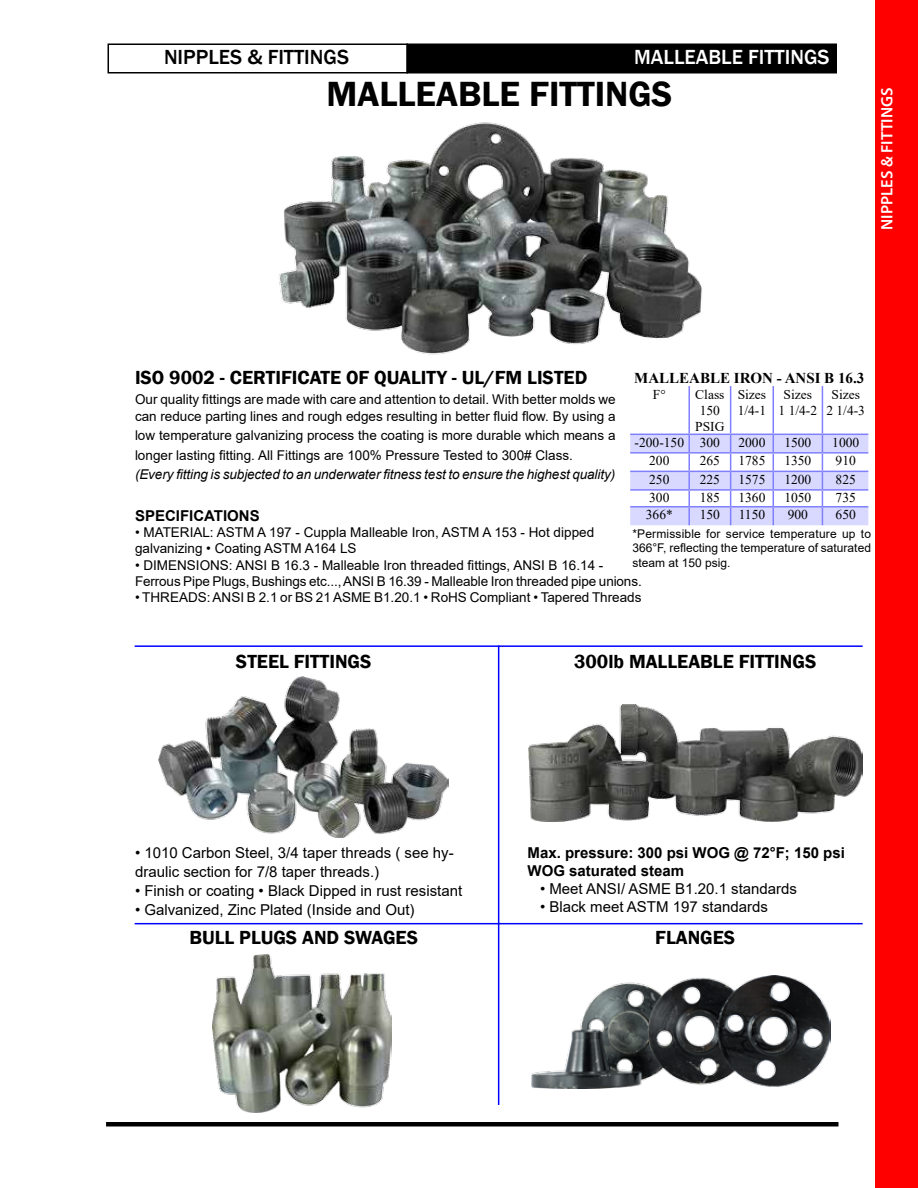
<style>
.page{position:relative;width:918px;height:1188px;background:#fff}
.page>*{position:absolute;margin:0;border:0;box-sizing:border-box;transform-origin:0 0}
.t1{font:600 36px "Franklin Gothic";color:#000}
.t2{font:500 21px "Franklin Gothic";color:#fff}
.t3{font:500 21px "Franklin Gothic";color:#000}
.t4{font:600 19.5px "Franklin Gothic";color:#000}
.t5{font:600 16.5px "Myriad Pro";color:#fff}
.t6{font:15px/19px "Arial";color:#000}
.t7{font:700 15px/18px "Arial";color:#000}
.t8{font:700 15px "Times New Roman";color:#000}
.t9{font:13.5px/16.2px "Arial";color:#000}
.t10{font:13.5px/16.2px "Times New Roman";color:#000;text-align:center}
.t11{font:italic 13.5px "Arial";letter-spacing:-.005em;color:#000}
.t12{font:12px/14.4px "Arial";color:#000;text-align:justify}
</style>
<div class="page">
<div style="left:407px;top:44px;width:429px;height:29px;background:#000"></div>
<div style="left:406px;top:44px;width:431px;height:30px;border:2px solid #000"></div>
<div style="left:108px;top:44px;width:300px;height:30px;border:2px solid #000"></div>
<hr style="left:106px;top:1122px;width:733px;height:4px;background:#000">
<img style="left:528px;top:705px;width:335px;height:116px">
<hr style="left:135px;top:645px;width:728px;height:2px;background:#00f">
<hr style="left:135px;top:923px;width:728px;height:1px;background:#00f">
<hr style="left:498px;top:645px;width:1px;height:460px;background:#00f">
<div style="left:876px;top:0;width:42px;height:1188px;background:#f00"></div>
<hr style="left:688px;top:386px;width:2px;height:48px;background:#8080ff">
<hr style="left:730px;top:386px;width:1px;height:48px;background:#8080ff">
<hr style="left:773px;top:386px;width:1px;height:48px;background:#8080ff">
<hr style="left:822px;top:386px;width:1px;height:48px;background:#8080ff">
<svg style="left:630px;top:434px;width:238px;height:91px"></svg>
<img style="left:279px;top:122px;width:423px;height:233px">
<img style="left:159px;top:677px;width:290px;height:160px">
<img style="left:212px;top:955px;width:180px;height:157px">
<img style="left:531px;top:976px;width:299px;height:113px">
<h2 class="t3" style="left:164px;top:44px;width:187px">NIPPLES &amp; FITTINGS</h2>
<h2 class="t2" style="left:634px;top:44px;width:197px">MALLEABLE FITTINGS</h2>
<h1 class="t1" style="left:327px;top:72px;width:347px">MALLEABLE FITTINGS</h1>
<p class="t5" style="left:877px;top:230px;width:144px;rotate:-90deg">NIPPLES &amp; FITTINGS</p>
<h3 class="t4" style="left:135px;top:366px;width:454px">ISO 9002 - CERTIFICATE OF QUALITY - UL/FM LISTED</h3>
<p class="t8" style="left:634px;top:367px;width:232px">MALLEABLE IRON - ANSI B 16.3</p>
<p class="t10" style="left:653px;top:386px;width:14px">F°</p>
<p class="t10" style="left:695px;top:386px;width:31px">Class<br>150<br>PSIG</p>
<p class="t10" style="left:738px;top:386px;width:30px;text-align:left">Sizes<br>1/4-1</p>
<p class="t10" style="left:779px;top:386px;width:40px">Sizes<br>1 1/4-2</p>
<p class="t10" style="left:826px;top:386px;width:40px">Sizes<br>2 1/4-3</p>
<p class="t10" style="left:635px;top:434px;width:87px">-200-150 300</p>
<p class="t10" style="left:738px;top:434px;width:28px">2000</p>
<p class="t10" style="left:784px;top:434px;width:28px">1500</p>
<p class="t10" style="left:832px;top:434px;width:28px">1000</p>
<p class="t10" style="left:649px;top:452px;width:22px">200</p>
<p class="t10" style="left:700px;top:452px;width:22px">265</p>
<p class="t10" style="left:738px;top:452px;width:28px">1785</p>
<p class="t10" style="left:784px;top:452px;width:28px">1350</p>
<p class="t10" style="left:836px;top:452px;width:22px">910</p>
<p class="t10" style="left:649px;top:471px;width:22px">250</p>
<p class="t10" style="left:700px;top:471px;width:22px">225</p>
<p class="t10" style="left:738px;top:471px;width:28px">1575</p>
<p class="t10" style="left:784px;top:471px;width:28px">1200</p>
<p class="t10" style="left:836px;top:471px;width:22px">825</p>
<p class="t10" style="left:649px;top:489px;width:22px">300</p>
<p class="t10" style="left:700px;top:489px;width:22px">185</p>
<p class="t10" style="left:738px;top:489px;width:28px">1360</p>
<p class="t10" style="left:784px;top:489px;width:28px">1050</p>
<p class="t10" style="left:836px;top:489px;width:22px">735</p>
<p class="t10" style="left:646px;top:506px;width:28px">366*</p>
<p class="t10" style="left:700px;top:506px;width:22px">150</p>
<p class="t10" style="left:739px;top:506px;width:28px">1150</p>
<p class="t10" style="left:788px;top:506px;width:22px">900</p>
<p class="t10" style="left:836px;top:506px;width:22px">650</p>
<p class="t9" style="left:135px;top:391px;width:482px">Our quality fittings are made with care and attention to detail. With better molds we can reduce parting lines and rough edges resulting in better fluid flow. By using a</p>
<p class="t9" style="left:135px;top:425px;width:482px;line-height:19.5px">low temperature galvanizing process the coating is more durable which means a longer lasting fitting. All Fittings are 100% Pressure Tested to 300# Class.</p>
<p class="t11" style="left:135px;top:466px;width:482px">(Every fitting is subjected to an underwater fitness test to ensure the highest quality)</p>
<p class="t7" style="left:135px;top:507px;width:126px">SPECIFICATIONS</p>
<p class="t9" style="left:135px;top:524px;width:461px">• MATERIAL: ASTM A 197 - Cuppla Malleable Iron, ASTM A 153 - Hot dipped galvanizing • Coating ASTM A164 LS</p>
<p class="t9" style="left:135px;top:557px;width:508px">• DIMENSIONS: ANSI B 16.3 - Malleable Iron threaded fittings, ANSI B 16.14 -<br>Ferrous Pipe Plugs, Bushings etc..., ANSI B 16.39 - Malleable Iron threaded pipe unions.</p>
<p class="t9" style="left:135px;top:589px;width:508px">• THREADS: ANSI B 2.1 or BS 21 ASME B1.20.1 • RoHS Compliant • Tapered Threads</p>
<p class="t12" style="left:632px;top:527px;width:240px">*Permissible for service temperature up to 366°F, reflecting the temperature of saturated steam at 150 psig.</p>
<h3 class="t4" style="left:236px;top:649px;width:137px">STEEL FITTINGS</h3>
<h3 class="t4" style="left:574px;top:649px;width:244px">300lb MALLEABLE FITTINGS</h3>
<p class="t6" style="left:135px;top:843px;width:320px">• 1010 Carbon Steel, 3/4 taper threads ( see hy&shy;draulic section for 7/8 taper threads.)</p>
<p class="t6" style="left:135px;top:881px;width:329px">• Finish or coating • Black Dipped in rust resistant</p>
<p class="t6" style="left:135px;top:900px;width:281px">• Galvanized, Zinc Plated (Inside and Out)</p>
<p class="t7" style="left:528px;top:844px;width:319px">Max. pressure: 300 psi WOG @ 72°F; 150 psi<br>WOG saturated steam</p>
<p class="t6" style="left:540px;top:879px;width:259px">• Meet ANSI/ ASME B1.20.1 standards</p>
<p class="t6" style="left:540px;top:897px;width:229px">• Black meet ASTM 197 standards</p>
<h3 class="t4" style="left:189px;top:925px;width:230px">BULL PLUGS AND SWAGES</h3>
<h3 class="t4" style="left:655px;top:925px;width:82px">FLANGES</h3>
</div>
